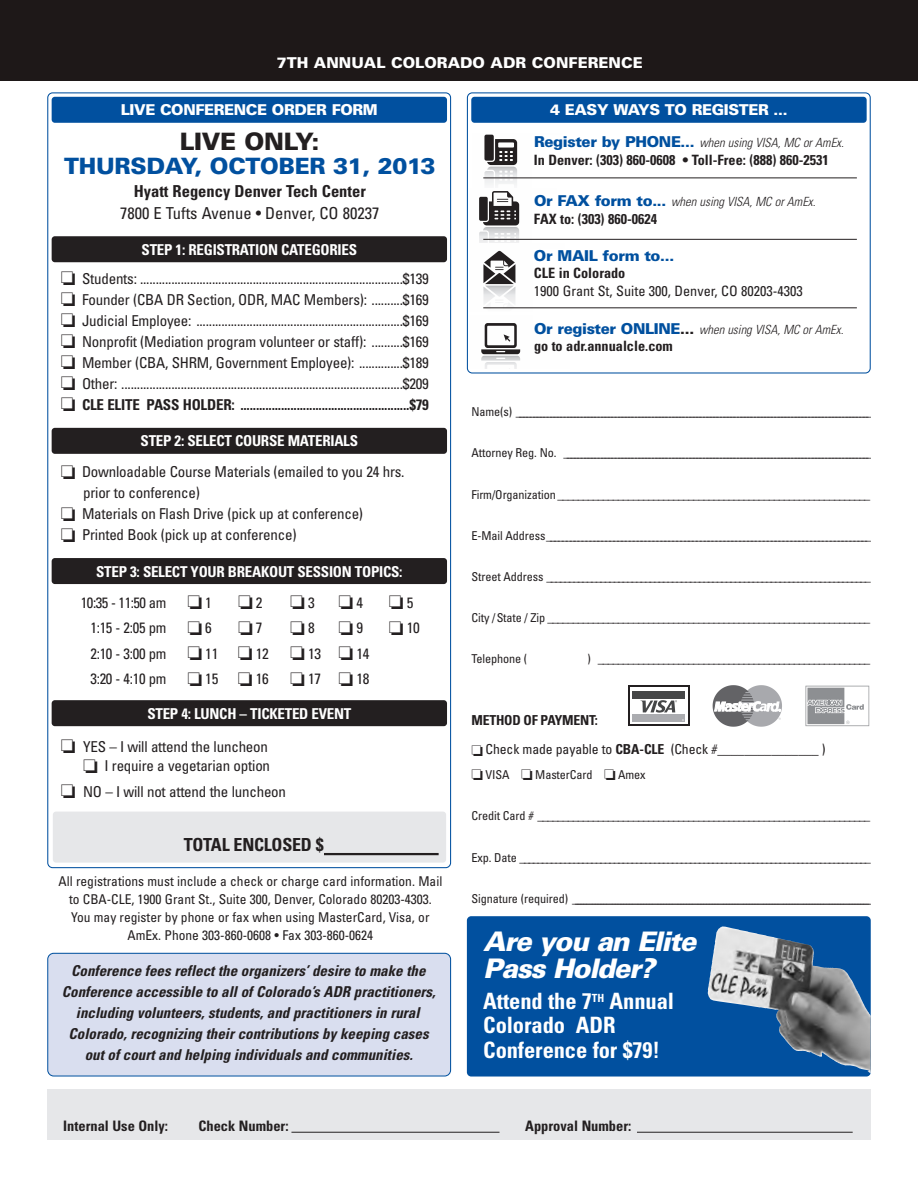
<style>
.page{position:relative;width:918px;height:1188px;background:#fff}
.page>*{position:absolute;margin:0;border:0;box-sizing:border-box;transform-origin:0 0}
.t1{font:italic 900 27px/27px "Univers";letter-spacing:-.045em;color:#fff}
.t2{font:900 24px "Univers";letter-spacing:-.015em;color:#231f20}
.t3{font:700 condensed 22.5px/24px "Univers";letter-spacing:-.005em;color:#fff}
.t4{font:900 22.5px "Univers";letter-spacing:-.015em;color:#01509f}
.t5{font:700 condensed 18px "Univers";letter-spacing:-.015em;color:#231f20}
.t6{font:condensed 16.5px "Univers";color:#231f20}
.t7{font:700 condensed 16.5px "Univers";color:#231f20}
.t8{font:condensed 15px/21px "Univers";letter-spacing:-.015em;color:#231f20;text-align:justify}
.t9{font:italic 700 condensed 15px/21px "Univers";color:#231f20;text-align:center}
.t10{font:700 condensed 15px "Univers";letter-spacing:-.02em;color:#fff}
.t11{font:900 15px "Univers";letter-spacing:-.025em;color:#fff}
.t12{font:900 15px "Univers";color:#fff}
.t13{font:900 15px "Univers";letter-spacing:-.025em;color:#01509f}
.t14{font:700 condensed 14.4px "Univers";color:#231f20}
.t15{font:700 condensed 14.25px "Univers";color:#231f20}
.t16{font:condensed 14.25px "Univers";color:#231f20}
.t17{font:condensed 13.8px/29.2px "Univers";letter-spacing:-.01em;color:#231f20}
.t18{font:condensed 13.5px/18px "Univers";color:#231f20;text-align:center}
.t19{font:italic 300 condensed 12.6px "Univers";color:#231f20}
.t20{font:condensed 12.15px "Univers";letter-spacing:-.01em;color:#231f20}
.s1{font-weight:900;font-style:normal;font-stretch:normal;font-size:15px;color:#01509f}
.s2{font-weight:900;font-style:normal;font-stretch:normal;font-size:15px}
.s3{font-weight:700}
</style>
<div class="page">
<div style="left:47px;top:1089px;width:824px;height:51px;background:#e6e7e9"></div>
<hr style="left:291px;top:1132px;width:209px;height:1px;background:#231f20">
<hr style="left:637px;top:1132px;width:216px;height:1px;background:#231f20">
<svg style="left:47px;top:92px;width:404px;height:776px"></svg>
<div style="left:47px;top:953px;width:404px;height:124px;background:#d9deef"></div>
<div style="left:52px;top:97px;width:395px;height:26px;background:#01509f;border-radius:3px"></div>
<svg style="left:467px;top:92px;width:404px;height:282px"></svg>
<div style="left:471px;top:97px;width:396px;height:26px;background:#01509f;border-radius:3px"></div>
<div style="left:472px;top:133px;width:91px;height:67px;background:#fefefe"></div>
<div style="left:533px;top:135px;width:323px;height:74px;background:#fff"></div>
<div style="left:469px;top:188px;width:88px;height:69px;background:#fefefe"></div>
<div style="left:533px;top:194px;width:316px;height:55px;background:#fff"></div>
<div style="left:469px;top:243px;width:95px;height:69px;background:#fefefe"></div>
<svg style="left:479px;top:135px;width:40px;height:174px"></svg>
<div style="left:533px;top:249px;width:313px;height:75px;background:#fff"></div>
<hr style="left:483px;top:178px;width:374px;height:1px;background:#231f20">
<hr style="left:483px;top:239px;width:374px;height:1px;background:#231f20">
<hr style="left:483px;top:307px;width:374px;height:1px;background:#231f20">
<div style="left:53px;top:812px;width:393px;height:51px;background:#e6e7e9;border-radius:3px"></div>
<hr style="left:324px;top:853px;width:115px;height:2px;background:#231f20">
<div style="left:0;top:0;width:918px;height:81px;background:#1e1818"></div>
<div style="left:52px;top:236px;width:395px;height:26px;background:#231f20;border-radius:3px"></div>
<div style="left:52px;top:428px;width:395px;height:26px;background:#231f20;border-radius:3px"></div>
<div style="left:52px;top:558px;width:395px;height:26px;background:#231f20;border-radius:3px"></div>
<div style="left:52px;top:700px;width:395px;height:26px;background:#231f20;border-radius:3px"></div>
<div style="left:467px;top:916px;width:404px;height:161px;background:#01509f;border-radius:4px"></div>
<img style="left:708px;top:926px;width:163px;height:147px">
<div style="left:628px;top:686px;width:61px;height:40px;background:linear-gradient(to right,#231f20,#231f20)"></div>
<svg style="left:630px;top:688px;width:57px;height:36px"></svg>
<div style="left:632px;top:691px;width:53px;height:7px;background:#454647"></div>
<div style="left:632px;top:714px;width:53px;height:7px;background:#abacb0"></div>
<svg style="left:640px;top:700px;width:37px;height:13px"></svg>
<svg style="left:713px;top:685px;width:69px;height:42px"></svg>
<svg style="left:806px;top:686px;width:63px;height:40px"></svg>
<p class="t12" style="left:277px;top:53px;width:368px">7TH ANNUAL COLORADO ADR CONFERENCE</p>
<p class="t11" style="left:121px;top:101px;width:259px">LIVE CONFERENCE ORDER FORM</p>
<p class="t11" style="left:550px;top:101px;width:239px">4 EASY WAYS TO REGISTER ...</p>
<p class="t19" style="left:534px;top:135px;width:312px"><span class="s1">Register by PHONE...</span> when using VISA, MC or AmEx.</p>
<p class="t15" style="left:534px;top:151px;width:296px">In Denver: (303) 860-0608 • Toll-Free: (888) 860-2531</p>
<p class="t19" style="left:534px;top:194px;width:283px"><span class="s1">Or FAX form to...</span> when using VISA, MC or AmEx.</p>
<p class="t15" style="left:534px;top:210px;width:125px">FAX to: (303) 860-0624</p>
<p class="t13" style="left:534px;top:246px;width:142px">Or MAIL form to...</p>
<p class="t15" style="left:534px;top:265px;width:93px">CLE in Colorado</p>
<p class="t16" style="left:534px;top:282px;width:270px">1900 Grant St, Suite 300, Denver, CO 80203-4303</p>
<p class="t19" style="left:534px;top:322px;width:311px"><span class="s1">Or register ONLINE</span><span class="s2">...</span> when using VISA, MC or AmEx.</p>
<p class="t15" style="left:534px;top:338px;width:140px">go to adr.annualcle.com</p>
<h2 class="t2" style="left:180px;top:126px;width:141px">LIVE ONLY:</h2>
<h3 class="t4" style="left:64px;top:152px;width:373px">THURSDAY, OCTOBER 31, 2013</h3>
<h3 class="t7" style="left:134px;top:181px;width:234px">Hyatt Regency Denver Tech Center</h3>
<h3 class="t6" style="left:120px;top:203px;width:261px">7800 E Tufts Avenue • Denver, CO 80237</h3>
<p class="t10" style="left:142px;top:240px;width:217px">STEP 1: REGISTRATION CATEGORIES</p>
<p class="t8" style="left:61px;top:267px;width:370px">❏ Students: ....................................................................................$139 ❏ Founder (CBA DR Section, ODR, MAC Members): ..........$169 ❏ Judicial Employee: ..................................................................$169 ❏ Nonprofit (Mediation program volunteer or staff): ..........$169 ❏ Member (CBA, SHRM, Government Employee): ..............$189 ❏ Other: ..........................................................................................$209 ❏ <span class="s3">CLE ELITE PASS HOLDER: ......................................................$79</span></p>
<p class="t20" style="left:471px;top:404px;width:402px">N a m e ( s ) ________________________________________________________________________________________________________</p>
<p class="t20" style="left:471px;top:445px;width:402px">A t t o r n e y R e g . N o . __________________________________________________________________________________________</p>
<p class="t20" style="left:471px;top:487px;width:400px">Firm/Organization ______________________________________________________________</p>
<p class="t20" style="left:471px;top:528px;width:401px">E - M a i l A d d r e s s __________________________________________________________________________________</p>
<p class="t20" style="left:471px;top:569px;width:401px">Street Address ________________________________________________________________________</p>
<p class="t20" style="left:471px;top:610px;width:400px">City / State / Zip ________________________________________________________________</p>
<p class="t20" style="left:471px;top:651px;width:57px">Telephone (</p>
<p class="t20" style="left:588px;top:651px;width:284px">) ______________________________________________________</p>
<p class="t10" style="left:141px;top:432px;width:219px">STEP 2: SELECT COURSE MATERIALS</p>
<p class="t8" style="left:61px;top:461px;width:345px">❏ Downloadable Course Materials (emailed to you 24 hrs.</p>
<p class="t8" style="left:83px;top:482px;width:118px">prior to conference)</p>
<p class="t8" style="left:61px;top:503px;width:304px">❏ Materials on Flash Drive (pick up at conference)</p>
<p class="t8" style="left:61px;top:524px;width:237px">❏ Printed Book (pick up at conference)</p>
<p class="t10" style="left:96px;top:562px;width:308px">STEP 3: SELECT YOUR BREAKOUT SESSION TOPICS:</p>
<p class="t8" style="left:81px;top:591px;width:133px">10:35 - 11:50 am ❏ 1</p>
<p class="t8" style="left:238px;top:591px;width:26px">❏2</p>
<p class="t8" style="left:290px;top:591px;width:74px">❏3 ❏4</p>
<p class="t8" style="left:389px;top:591px;width:26px">❏5</p>
<p class="t8" style="left:90px;top:617px;width:123px">1:15 - 2:05 pm ❏ 6</p>
<p class="t8" style="left:238px;top:617px;width:26px">❏7</p>
<p class="t8" style="left:290px;top:617px;width:74px">❏8 ❏9</p>
<p class="t8" style="left:389px;top:617px;width:32px">❏10</p>
<p class="t8" style="left:90px;top:640px;width:281px;line-height:25.5px">2:10 - 3:00 pm ❏ 11 ❏ 12 ❏ 13 ❏ 14<br>3:20 - 4:10 pm ❏ 15 ❏ 16 ❏ 17 ❏ 18</p>
<p class="t10" style="left:147px;top:704px;width:205px">STEP 4: LUNCH – TICKETED EVENT</p>
<p class="t8" style="left:61px;top:736px;width:211px;line-height:19.5px;text-align:right">❏ YES – I will attend the luncheon ❏ I require a vegetarian option</p>
<p class="t8" style="left:61px;top:780px;width:227px">❏ NO – I will not attend the luncheon</p>
<h3 class="t5" style="left:184px;top:833px;width:142px">TOTAL ENCLOSED $</h3>
<p class="t18" style="left:58px;top:872px;width:385px">All registrations must include a check or charge card information. Mail to CBA-CLE, 1900 Grant St., Suite 300, Denver, Colorado 80203-4303.<br>You may register by phone or fax when using MasterCard, Visa, or AmEx. Phone 303-860-0608 • Fax 303-860-0624</p>
<p class="t9" style="left:62px;top:960px;width:375px">Conference fees reflect the organizers’ desire to make the Conference accessible to all of Colorado’s ADR practitioners, including volunteers, students, and practitioners in rural Colorado, recognizing their contributions by keeping cases out of court and helping individuals and communities.</p>
<p class="t17" style="left:471px;top:705px;width:356px"><span class="s3">METHOD OF PAYMENT:<br></span>❏ Check made payable to <span class="s3">CBA-CLE</span> (Check #_______________ )</p>
<p class="t20" style="left:471px;top:767px;width:176px">❏ VISA ❏ MasterCard ❏ Amex</p>
<p class="t20" style="left:471px;top:808px;width:400px">Credit Card # __________________________________________________________________</p>
<p class="t20" style="left:471px;top:850px;width:401px">Exp. Date ______________________________________________________________________________</p>
<p class="t20" style="left:471px;top:891px;width:403px">S i g n a t u r e ( r e q u i r e d ) ________________________________________________________________________________________________________</p>
<h1 class="t1" style="left:483px;top:928px;width:215px">Are you an Elite<br>Pass Holder?</h1>
<h3 class="t3" style="left:483px;top:989px;width:192px">Attend the 7<sup>TH</sup> Annual<br>Colorado ADR<br>Conference for $79!</h3>
<p class="t14" style="left:63px;top:1117px;width:106px">Internal Use Only:</p>
<p class="t14" style="left:198px;top:1117px;width:92px">Check Number:</p>
<p class="t14" style="left:525px;top:1117px;width:108px">Approval Number:</p>
</div>
